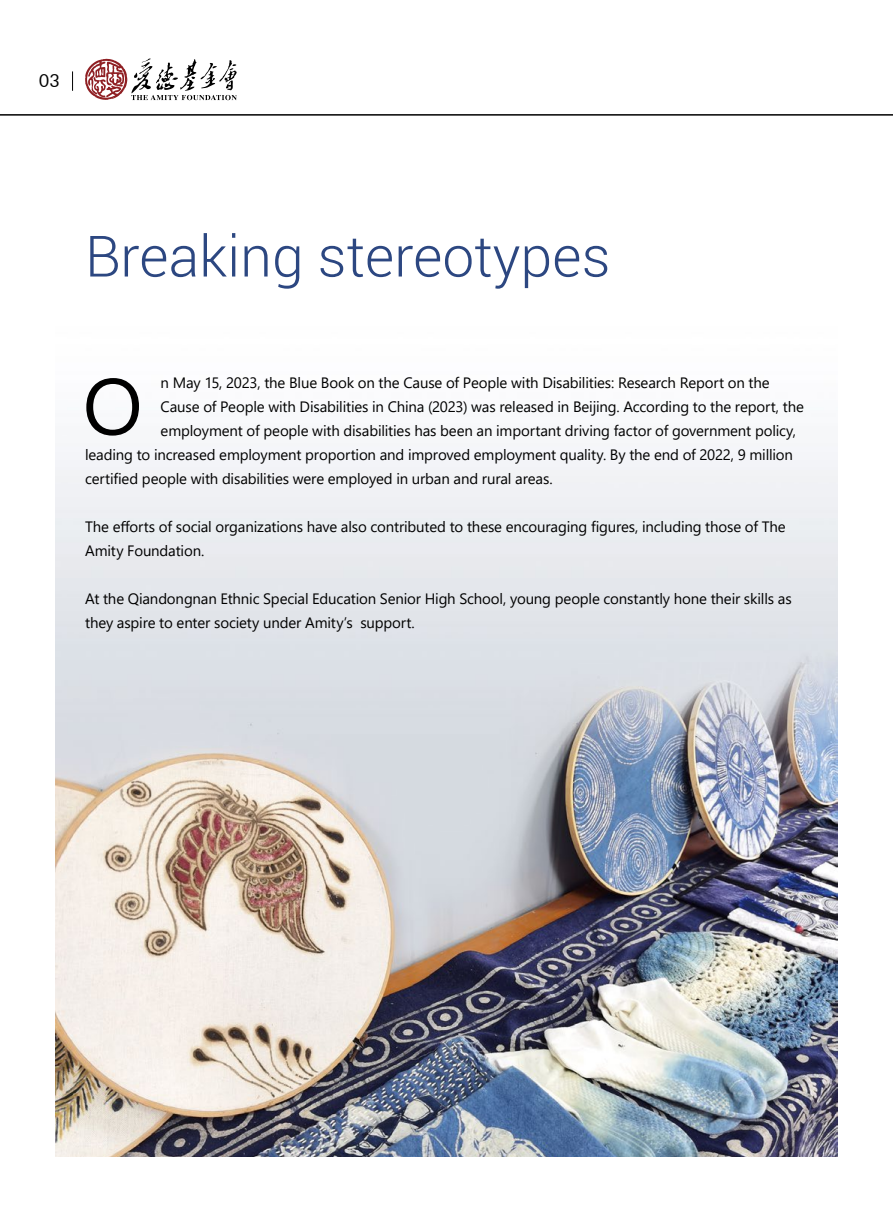
<style>
.page{position:relative;width:893px;height:1212px;background:#fff}
.page>*{position:absolute;margin:0;border:0;box-sizing:border-box;transform-origin:0 0}
.t1{font:79.5px "Segoe UI";color:#000}
.t2{font:300 57px "Roboto";color:#2c4781}
.t3{font:18px "Futura BT";color:#000}
.t4{font:15px/24px "Segoe UI";letter-spacing:-.01em;color:#000}
</style>
<div class="page">
<img style="left:55px;top:452px;width:783px;height:705px">
<hr style="left:0;top:114px;width:893px;height:2px;background:#000">
<svg style="left:85px;top:59px;width:152px;height:41px"></svg>
<svg style="left:72px;top:71px;width:1px;height:20px"></svg>
<p class="t3" style="left:39px;top:70px;width:23px">03</p>
<h2 class="t2" style="left:85px;top:217px;width:527px">Breaking stereotypes</h2>
<p class="t4" style="left:161px;top:369px;width:611px">n May 15, 2023, the Blue Book on the Cause of People with Disabilities: Research Report on the</p>
<p class="t4" style="left:161px;top:393px;width:645px">Cause of People with Disabilities in China (2023) was released in Beijing. According to the report, the</p>
<p class="t4" style="left:161px;top:417px;width:637px">employment of people with disabilities has been an important driving factor of government policy,</p>
<p class="t4" style="left:85px;top:441px;width:709px">leading to increased employment proportion and improved employment quality. By the end of 2022, 9 million</p>
<p class="t4" style="left:85px;top:465px;width:469px">certified people with disabilities were employed in urban and rural areas.</p>
<p class="t4" style="left:85px;top:513px;width:702px">The efforts of social organizations have also contributed to these encouraging figures, including those of The<br>Amity Foundation.</p>
<p class="t4" style="left:85px;top:585px;width:708px">At the Qiandongnan Ethnic Special Education Senior High School, young people constantly hone their skills as they aspire to enter society under Amity’s support.</p>
<h1 class="t1" style="left:83px;top:331px;width:61px">O</h1>
</div>
